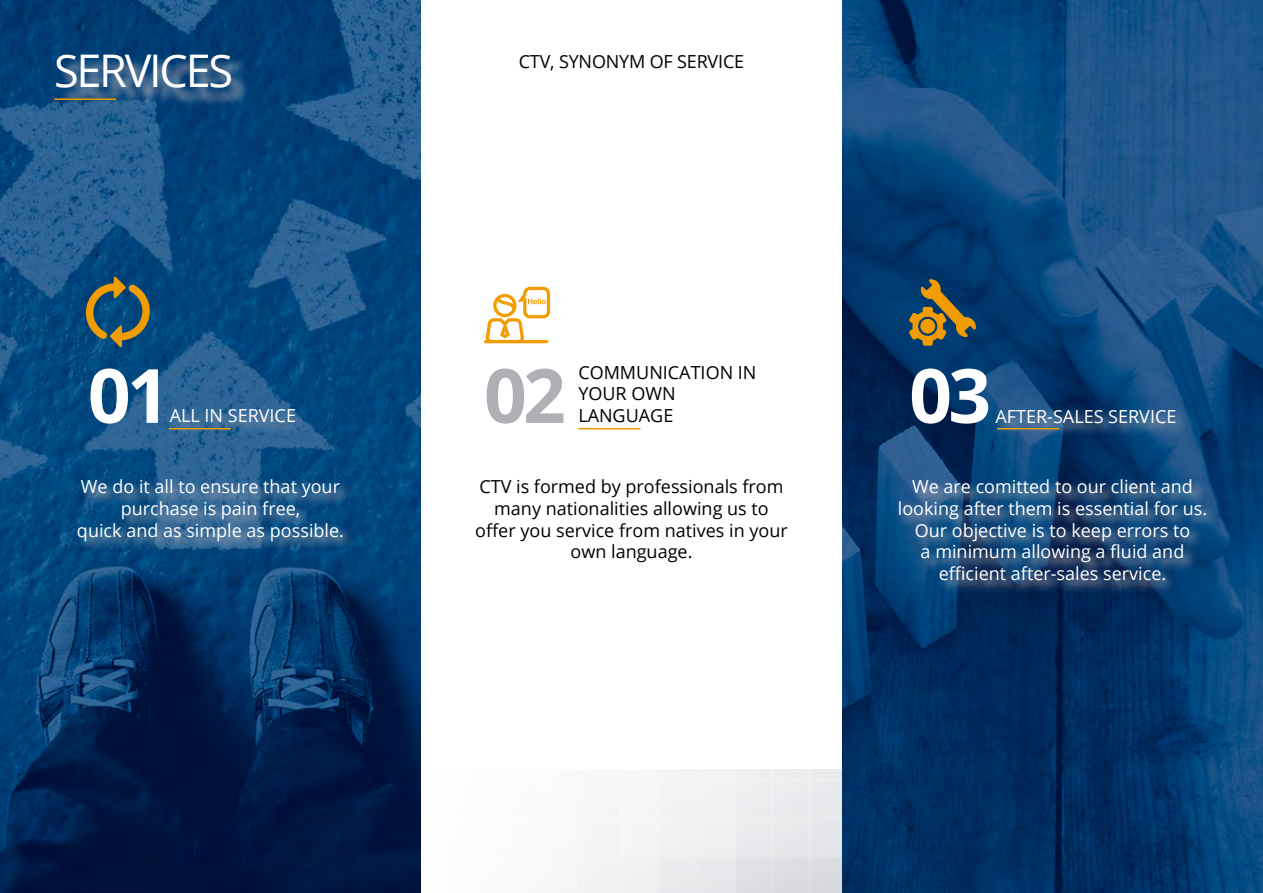
<style>
.page{position:relative;width:1263px;height:893px;background:#fff}
.page>*{position:absolute;margin:0;border:0;box-sizing:border-box;transform-origin:0 0}
.t1{font:700 75px "Open Sans";color:#fff}
.t2{font:700 75px "Open Sans";color:#b0afb5}
.t3{font:45px "Open Sans";letter-spacing:-.05em;color:#fff}
.t4{font:18px/21.6px "Open Sans";color:#fff;text-align:center}
.t5{font:18px/21.6px "Open Sans";color:#000;text-align:center}
</style>
<div class="page">
<img style="left:0;top:0;width:421px;height:893px">
<img style="left:842px;top:0;width:421px;height:893px">
<svg style="left:76px;top:477px;width:281px;height:78px;background:#225b8b"></svg>
<div style="left:168px;top:407px;width:140px;height:29px;background:#b0afb5;opacity:.75"></div>
<svg style="left:86px;top:277px;width:64px;height:70px;background:#485f57"></svg>
<svg style="left:484px;top:287px;width:66px;height:56px"></svg>
<svg style="left:897px;top:477px;width:323px;height:117px;background:#1b4a77"></svg>
<svg style="left:994px;top:408px;width:195px;height:29px;background:#285481"></svg>
<svg style="left:909px;top:280px;width:66px;height:66px;background:#5f5f42"></svg>
<svg style="left:59px;top:58px;width:190px;height:48px;background:#285884"></svg>
<hr style="left:54px;top:98px;width:62px;height:2px;background:#f19c00">
<hr style="left:169px;top:428px;width:62px;height:1px;background:#f19c00">
<hr style="left:578px;top:428px;width:62px;height:1px;background:#f19c00">
<hr style="left:997px;top:428px;width:62px;height:1px;background:#f19c00">
<h2 class="t3" style="left:54px;top:40px;width:181px">SERVICES</h2>
<h1 class="t1" style="left:88px;top:343px;width:83px">01</h1>
<p class="t4" style="left:170px;top:404px;width:128px">ALL IN SERVICE</p>
<p class="t4" style="left:77px;top:476px;width:269px">We do it all to ensure that your purchase is pain free,<br>quick and as simple as possible.</p>
<p class="t5" style="left:519px;top:50px;width:227px">CTV, SYNONYM OF SERVICE</p>
<h1 class="t2" style="left:484px;top:343px;width:83px">02</h1>
<p class="t5" style="left:578px;top:361px;width:180px;text-align:left">COMMUNICATION IN<br>YOUR OWN</p>
<p class="t5" style="left:578px;top:404px;width:97px">LANGUAGE</p>
<p class="t5" style="left:475px;top:476px;width:314px">CTV is formed by professionals from many nationalities allowing us to offer you service from natives in your own language.</p>
<h1 class="t1" style="left:909px;top:343px;width:83px">03</h1>
<p class="t4" style="left:995px;top:405px;width:182px">AFTER-SALES SERVICE</p>
<p class="t4" style="left:898px;top:476px;width:311px">We are comitted to our client and looking after them is essential for us.<br>Our objective is to keep errors to<br>a minimum allowing a fluid and efficient after-sales service.</p>
</div>
